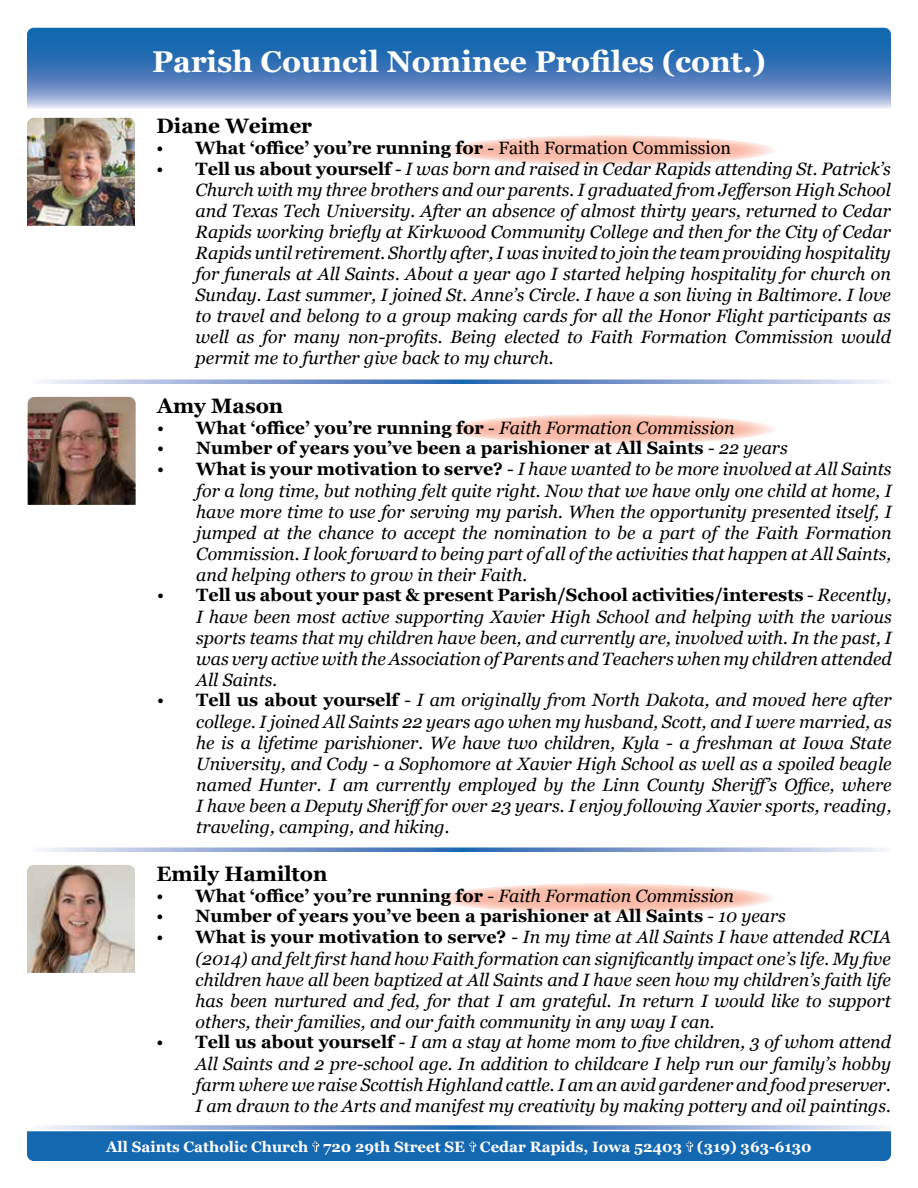
<style>
.page{position:relative;width:918px;height:1188px;background:#fff}
.page>*{position:absolute;margin:0;border:0;box-sizing:border-box;transform-origin:0 0}
.t1{font:700 30px "Georgia";color:#fff}
.t2{font:700 20.85px "Georgia";color:#000}
.t3{font:italic 17.85px/21px "Georgia";color:#000;text-align:justify}
.t4{font:700 17.85px "Georgia";color:#000}
.t5{font:700 15px "Georgia";color:#fff}
.s1{font-weight:400}
.s2{font-style:normal}
.s3{font-weight:700;font-style:normal}
.s4{font-weight:400;font-style:italic}
</style>
<div class="page">
<svg style="left:42px;top:1125px;width:843px;height:5px;background:#95aed6"></svg>
<div style="left:27px;top:1131px;width:864px;height:30px;background:#1468b0"></div>
<svg style="left:27px;top:28px;width:864px;height:81px;background:#4f84bf"></svg>
<svg style="left:445px;top:135px;width:332px;height:30px;background:#fac9ba"></svg>
<img style="left:27px;top:118px;width:108px;height:108px">
<svg style="left:445px;top:414px;width:332px;height:30px;background:#fac9ba"></svg>
<img style="left:28px;top:397px;width:108px;height:108px">
<svg style="left:41px;top:380px;width:843px;height:4px;background:#8aa5d2"></svg>
<svg style="left:41px;top:848px;width:843px;height:4px;background:#8aa5d2"></svg>
<svg style="left:435px;top:883px;width:340px;height:31px;background:#facbbc"></svg>
<img style="left:27px;top:865px;width:108px;height:108px">
<h1 class="t1" style="left:152px;top:42px;width:615px">Parish Council Nominee Profiles (cont.)</h1>
<p class="t2" style="left:157px;top:113px;width:157px">Diane Weimer</p>
<p class="t4" style="left:157px;top:137px;width:576px"><span class="s1">•</span> What ‘office’ you’re running for <span class="s1">- Faith Formation Commission</span></p>
<p class="t3" style="left:196px;top:159px;width:697px;text-indent:-39px"><span class="s2">•</span> <span class="s3">Tell us about yourself</span> <span class="s2">-</span> I was born and raised in Cedar Rapids attending St. Patrick’s Church with my three brothers and our parents. I graduated from Jefferson High School and Texas Tech University. After an absence of almost thirty years, returned to Cedar Rapids working briefly at Kirkwood Community College and then for the City of Cedar Rapids until retirement. Shortly after, I was invited to join the team providing hospitality for funerals at All Saints. About a year ago I started helping hospitality for church on Sunday. Last summer, I joined St. Anne’s Circle. I have a son living in Baltimore. I love to travel and belong to a group making cards for all the Honor Flight participants as well as for many non-profits. Being elected to Faith Formation Commission would permit me to further give back to my church.</p>
<p class="t2" style="left:157px;top:392px;width:128px">Amy Mason</p>
<p class="t4" style="left:157px;top:416px;width:579px"><span class="s1">•</span> What ‘office’ you’re running for <span class="s1">-</span> <span class="s4">Faith Formation Commission</span></p>
<p class="t4" style="left:157px;top:437px;width:632px"><span class="s1">•</span> Number of years you’ve been a parishioner at All Saints <span class="s1">-</span> <span class="s4">22 years</span></p>
<p class="t3" style="left:196px;top:459px;width:697px;text-indent:-39px"><span class="s2">•</span> <span class="s3">What is your motivation to serve?</span> <span class="s2">-</span> I have wanted to be more involved at All Saints for a long time, but nothing felt quite right. Now that we have only one child at home, I have more time to use for serving my parish. When the opportunity presented itself, I jumped at the chance to accept the nomination to be a part of the Faith Formation Commission. I look forward to being part of all of the activities that happen at All Saints, and helping others to grow in their Faith.</p>
<p class="t3" style="left:196px;top:585px;width:697px;text-indent:-39px"><span class="s2">•</span> <span class="s3">Tell us about your past &amp; present Parish/School activities/interests</span> <span class="s2">-</span> Recently, I have been most active supporting Xavier High School and helping with the various sports teams that my children have been, and currently are, involved with. In the past, I was very active with the Association of Parents and Teachers when my children attended All Saints.</p>
<p class="t3" style="left:196px;top:690px;width:697px;text-indent:-39px"><span class="s2">•</span> <span class="s3">Tell us about yourself</span> <span class="s2">-</span> I am originally from North Dakota, and moved here after college. I joined All Saints 22 years ago when my husband, Scott, and I were married, as he is a lifetime parishioner. We have two children, Kyla - a freshman at Iowa State University, and Cody - a Sophomore at Xavier High School as well as a spoiled beagle named Hunter. I am currently employed by the Linn County Sheriff’s Office, where I have been a Deputy Sherifffor over 23 years. I enjoy following Xavier sports, reading, traveling, camping, and hiking.</p>
<p class="t2" style="left:157px;top:860px;width:172px">Emily Hamilton</p>
<p class="t4" style="left:157px;top:884px;width:579px"><span class="s1">•</span> What ‘office’ you’re running for <span class="s1">-</span> <span class="s4">Faith Formation Commission</span></p>
<p class="t4" style="left:157px;top:905px;width:631px"><span class="s1">•</span> Number of years you’ve been a parishioner at All Saints <span class="s1">-</span> <span class="s4">10 years</span></p>
<p class="t3" style="left:196px;top:927px;width:697px;text-indent:-39px"><span class="s2">•</span> <span class="s3">What is your motivation to serve?</span> <span class="s2">-</span> In my time at All Saints I have attended RCIA (2014) and felt first hand how Faith formation can significantly impact one’s life. My five children have all been baptized at All Saints and I have seen how my children’s faith life has been nurtured and fed, for that I am grateful. In return I would like to support others, their families, and our faith community in any way I can.</p>
<p class="t3" style="left:196px;top:1032px;width:697px;text-indent:-39px"><span class="s2">•</span> <span class="s3">Tell us about yourself</span> <span class="s2">-</span> I am a stay at home mom to five children, 3 of whom attend All Saints and 2 pre-school age. In addition to childcare I help run our family’s hobby farm where we raise Scottish Highland cattle. I am an avid gardener and food preserver.<br>I am drawn to the Arts and manifest my creativity by making pottery and oil paintings.</p>
<p class="t5" style="left:106px;top:1137px;width:707px">All Saints Catholic Church 720 29th Street SE Cedar Rapids, Iowa 52403 (319) 363-6130</p>
</div>
